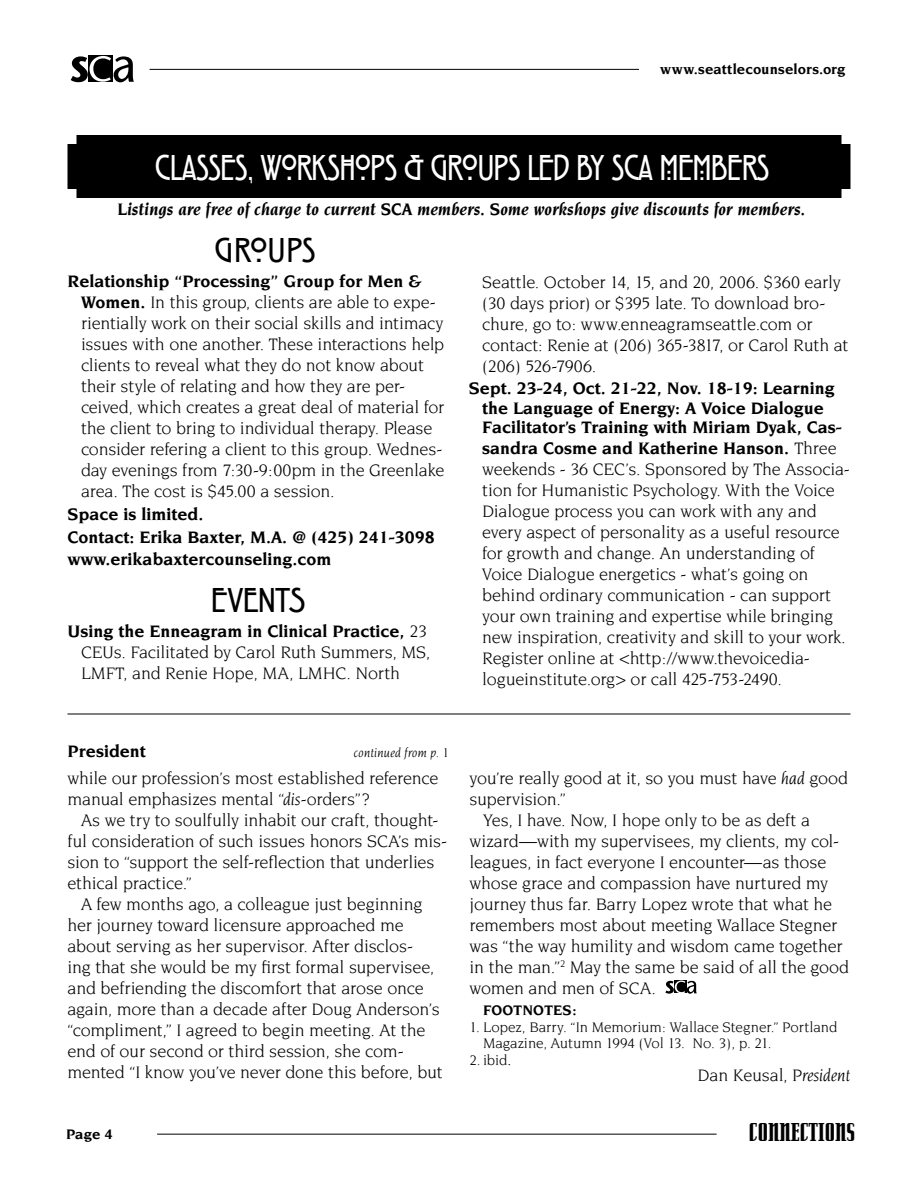
<style>
.page{position:relative;width:918px;height:1188px;background:#fff}
.page>*{position:absolute;margin:0;border:0;box-sizing:border-box;transform-origin:0 0}
.t1{font:700 37.5px "Rennie Mackintosh ITC";letter-spacing:-.01em;color:#fff;scale:.9 1}
.t2{font:700 36px "Rennie Mackintosh ITC";letter-spacing:-.005em;color:#000}
.t3{font:27px "Senator Ultra";color:#000}
.t4{font:18px/21px "Novarese";letter-spacing:-.015em;color:#000}
.t5{font:700 18px/22.8px "Novarese";color:#000}
.t6{font:italic 700 18px "Novarese";letter-spacing:-.005em;color:#000;scale:.95 1}
.t7{font:15px/16.5px "Novarese";letter-spacing:-.005em;color:#000}
.t8{font:700 15px "Novarese";letter-spacing:.01em;color:#000}
.t9{font:italic 13.5px "Novarese";letter-spacing:-.005em;color:#000}
.s1{font-weight:700}
.s2{font-style:italic}
.s3{font-size:18px}
</style>
<div class="page">
<svg style="left:71px;top:56px;width:63px;height:26px"></svg>
<hr style="left:150px;top:69px;width:489px;height:1px;background:#000">
<hr style="left:157px;top:1134px;width:560px;height:1px;background:#000">
<svg style="left:674px;top:980px;width:12px;height:1px"></svg>
<svg style="left:665px;top:981px;width:32px;height:13px"></svg>
<hr style="left:68px;top:714px;width:782px;height:1px;background:#000">
<div style="left:68px;top:135px;width:782px;height:63px;background:#000"></div>
<p class="t8" style="left:660px;top:61px;width:187px">www.seattlecounselors.org</p>
<h1 class="t1" style="left:155px;top:148px;width:342px">CLASSES, WORKSHOPS &amp; GROUPS</h1>
<h1 class="t1" style="left:528px;top:148px;width:238px">LED BY SCA MEM BERS</h1>
<p class="t6" style="left:118px;top:199px;width:725px">Listings are free of charge to current SCA members. Some workshops give discounts for members.</p>
<h2 class="t2" style="left:215px;top:232px;width:102px">GROUPS</h2>
<p class="t4" style="left:81px;top:270px;width:365px;text-indent:-14px"><span class="s1">Relationship “Processing” Group for Men &amp; Women.</span> In this group, clients are able to expe&shy;rientially work on their social skills and intimacy issues with one another. These interactions help clients to reveal what they do not know about their style of relating and how they are per&shy;ceived, which creates a great deal of material for the client to bring to individual therapy. Please consider refering a client to this group. Wednes&shy;day evenings from 7:30-9:00pm in the Greenlake area. The cost is $45.00 a session.</p>
<p class="t5" style="left:68px;top:502px;width:369px">Space is limited.<br>Contact: Erika Baxter, M.A. @ (42 5) 24 1-3098 www.erikabaxtercounseling.com</p>
<h2 class="t2" style="left:211px;top:582px;width:96px">EVENTS</h2>
<p class="t4" style="left:81px;top:620px;width:351px;text-indent:-14px"><span class="s1">Using the Enneagram in Clinical Practice,</span> 23<br>CEUs. Facilitated by Carol Ruth Summers, MS,<br>LMFT, and Renie Hope, MA, LMHC. North</p>
<p class="t5" style="left:68px;top:739px;width:80px">President</p>
<p class="t9" style="left:354px;top:745px;width:97px">continued from p. 1</p>
<p class="t4" style="left:68px;top:768px;width:372px">while our profession’s most established reference manual emphasizes mental “<span class="s2">dis-</span>orders”?</p>
<p class="t4" style="left:68px;top:810px;width:381px;text-indent:14px">As we try to soulfully inhabit our craft, thought&shy;ful consideration of such issues honors SCA’s mis&shy;sion to “support the self-reflection that underlies ethical practice.”</p>
<p class="t4" style="left:68px;top:894px;width:377px;text-indent:14px">A few months ago, a colleague just beginning her journey toward licensure approached me about serving as her supervisor. After disclos-<br>ing that she would be my first formal supervisee, and befriending the discomfort that arose once again, more than a decade after Doug Anderson’s “compliment,” I agreed to begin meeting. At the end of our second or third session, she com&shy;mented “I know you’ve never done this before, but</p>
<p class="t4" style="left:482px;top:271px;width:368px">Seattle. October 14, 15, and 20, 2006. $360 early (30 days prior) or $395 late. To download bro&shy;chure, go to: www.enneagramseattle.com or contact: Renie at (206) 365-3817, or Carol Ruth at (206) 526-7906.</p>
<p class="t4" style="left:482px;top:378px;width:369px;text-indent:-14px"><span class="s1">Sept. 23-24 , Oct. 21-22 , Nov. 18-19: Learning the Language of Energy: A Voice Dialogue Facilitator’s Training with Miriam Dyak, Cas&shy;sandra Cosme and Katherine Hanson.</span> Three weekends - 36 CEC’s. Sponsored by The Associa&shy;tion for Humanistic Psychology. With the Voice Dialogue process you can work with any and every aspect of personality as a useful resource for growth and change. An understanding of Voice Dialogue energetics - what’s going on behind ordinary communication - can support your own training and expertise while bringing new inspiration, creativity and skill to your work.<br>Register online at &lt;http://www.thevoicedia&shy;logueinstitute.org&gt; or call 425-753-2490.</p>
<p class="t4" style="left:470px;top:768px;width:380px">you’re really good at it, so you must have <span class="s2">had</span> good</p>
<p class="t4" style="left:470px;top:789px;width:98px">supervision.”</p>
<p class="t4" style="left:483px;top:810px;width:329px">Yes, I have. Now, I hope only to be as deft a</p>
<p class="t4" style="left:470px;top:831px;width:371px">wizard—with my supervisees, my clients, my col-</p>
<p class="t4" style="left:470px;top:852px;width:358px">leagues, in fact everyone I encounter—as those</p>
<p class="t4" style="left:470px;top:873px;width:360px">whose grace and compassion have nurtured my</p>
<p class="t4" style="left:470px;top:894px;width:364px">journey thus far. Barry Lopez wrote that what he</p>
<p class="t4" style="left:470px;top:915px;width:369px">remembers most about meeting Wallace Stegner</p>
<p class="t4" style="left:470px;top:936px;width:375px">was “the way humility and wisdom came together</p>
<p class="t4" style="left:470px;top:957px;width:381px">in the man.”<sup>2</sup> May the same be said of all the good</p>
<p class="t4" style="left:470px;top:978px;width:188px">women and men of SCA.</p>
<p class="t8" style="left:483px;top:1002px;width:95px">FOOTNOTES:</p>
<p class="t7" style="left:483px;top:1018px;width:356px;text-indent:-14px">1. Lopez, Barry. “In Memorium: Wallace Stegner.” Portland<br>Magazine, Autumn 1994 (Vol 13. No. 3), p. 21.</p>
<p class="t7" style="left:470px;top:1051px;width:44px">2. ibid<span class="s3">.</span></p>
<p class="t4" style="left:698px;top:1065px;width:154px">Dan Keusal, <span class="s2">President</span></p>
<p class="t8" style="left:66px;top:1126px;width:36px">Page</p>
<h3 class="t3" style="left:749px;top:1119px;width:11px">CONNECTIONS</h3>
</div>
